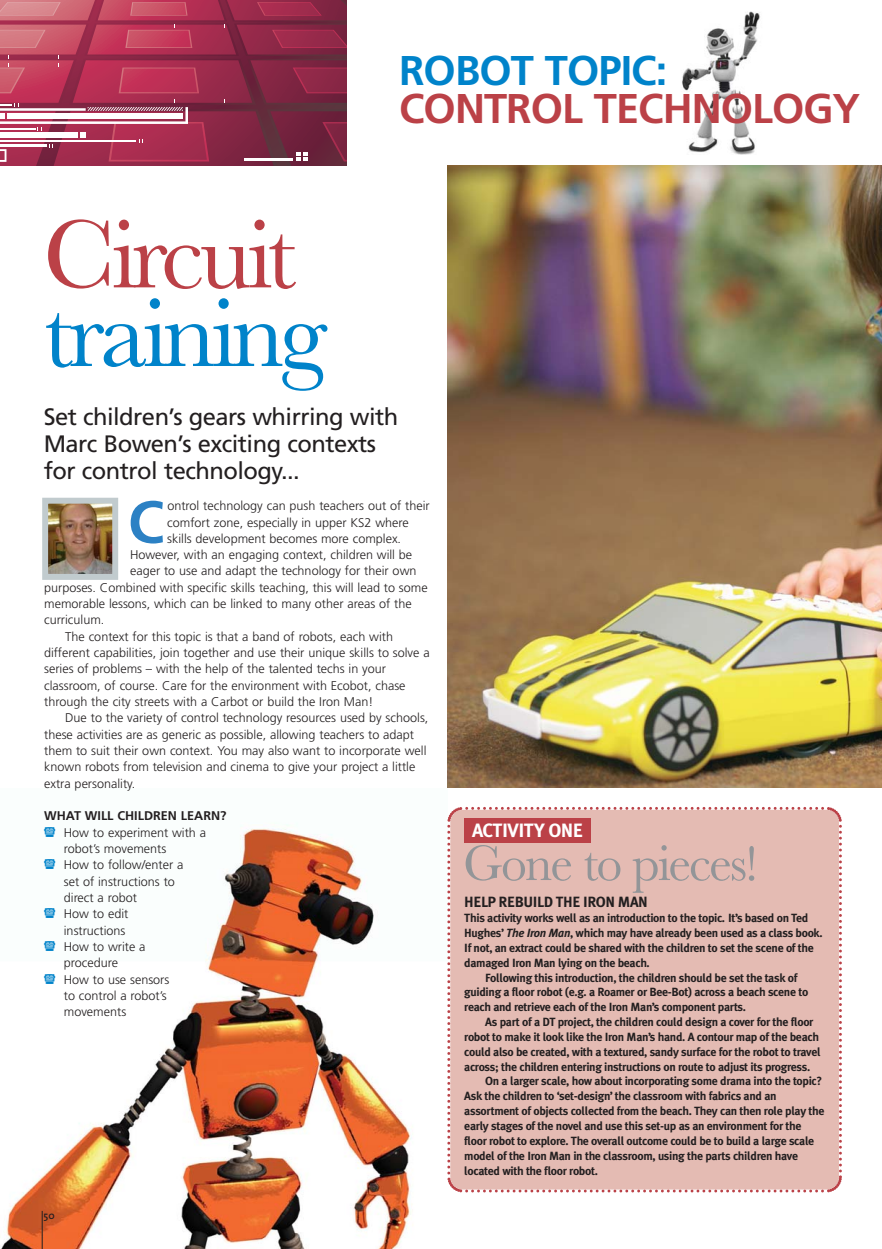
<style>
.page{position:relative;width:882px;height:1249px;background:#fff}
.page>*{position:absolute;margin:0;border:0;box-sizing:border-box;transform-origin:0 0}
.t1{font:100.8px "Baskerville";letter-spacing:-.05em;color:#0083ca}
.t2{font:100.8px "Baskerville";letter-spacing:-.05em;color:#bb4147}
.t3{font:700 59.4px "Frutiger";color:#2c81c4}
.t4{font:51.9px "Baskerville";letter-spacing:-.04em;color:#939598}
.t5{font:700 41.55px "Frutiger";letter-spacing:-.02em;color:#bb4147}
.t6{font:700 41.55px "Frutiger";letter-spacing:-.02em;color:#0083ca}
.t7{font:23.7px/26.7px "Frutiger";letter-spacing:-.02em;color:#231f20}
.t8{font:700 19.35px "Meta Plus";letter-spacing:-.025em;color:#fff}
.t9{font:700 14.85px "Meta Plus";letter-spacing:-.025em;color:#231f20}
.t10{font:300 12.6px "Frutiger";color:#231f20}
.t11{font:700 12.6px "Frutiger";color:#231f20}
.t12{font:700 11.85px "Meta Plus";letter-spacing:-.03em;color:#231f20}
.t13{font:600 10.35px "The Sans";color:#231f20}
.s1{font-family:"Great Head";font-weight:400;color:#0083ca}
.s2{font-style:italic}
</style>
<div class="page">
<img style="left:1px;top:824px;width:411px;height:425px">
<div style="left:447px;top:807px;width:395px;height:386px;background:#e4bbb3"></div>
<img style="left:447px;top:165px;width:434px;height:623px">
<hr style="left:42px;top:1211px;width:1px;height:38px;background:#231f20">
<div style="left:464px;top:818px;width:126px;height:24px;background:#bb4147"></div>
<img style="left:49px;top:505px;width:62px;height:68px">
<div style="left:42px;top:498px;width:76px;height:82px;border:6px solid #c1cbce"></div>
<img style="left:682px;top:11px;width:78px;height:143px">
<svg style="left:0;top:0;width:346px;height:165px;background:#a23e59"></svg>
<h1 class="t2" style="left:44px;top:218px;width:254px">Circuit</h1>
<h1 class="t1" style="left:44px;top:296px;width:284px">training</h1>
<h3 class="t6" style="left:399px;top:54px;width:269px">ROBOT TOPIC:</h3>
<h3 class="t5" style="left:399px;top:91px;width:462px">CONTROL TECHNOLOGY</h3>
<h3 class="t7" style="left:44px;top:406px;width:356px">Set children’s gears whirring with<br>Marc Bowen’s exciting contexts for control technology...</h3>
<h2 class="t3" style="left:128px;top:498px;width:38px">C</h2>
<p class="t10" style="left:167px;top:501px;width:264px">ontrol technology can push teachers out of their</p>
<p class="t10" style="left:167px;top:517px;width:243px">comfort zone, especially in upper KS2 where</p>
<p class="t10" style="left:167px;top:533px;width:235px">skills development becomes more complex.</p>
<p class="t10" style="left:130px;top:550px;width:284px">However, with an engaging context, children will be</p>
<p class="t10" style="left:130px;top:566px;width:288px">eager to use and adapt the technology for their own</p>
<p class="t10" style="left:44px;top:582px;width:385px">purposes. Combined with specific skills teaching, this will lead to some</p>
<p class="t10" style="left:44px;top:599px;width:369px">memorable lessons, which can be linked to many other areas of the</p>
<p class="t10" style="left:44px;top:615px;width:62px">curriculum.</p>
<p class="t10" style="left:65px;top:631px;width:329px">The context for this topic is that a band of robots, each with</p>
<p class="t10" style="left:44px;top:648px;width:387px">different capabilities, join together and use their unique skills to solve a</p>
<p class="t10" style="left:44px;top:664px;width:343px">series of problems – with the help of the talented techs in your</p>
<p class="t10" style="left:44px;top:680px;width:363px">classroom, of course. Care for the environment with Ecobot, chase</p>
<p class="t10" style="left:44px;top:697px;width:330px">through the city streets with a Carbot or build the Iron Man!</p>
<p class="t10" style="left:65px;top:713px;width:364px">Due to the variety of control technology resources used by schools,</p>
<p class="t10" style="left:44px;top:729px;width:371px">these activities are as generic as possible, allowing teachers to adapt</p>
<p class="t10" style="left:44px;top:745px;width:384px">them to suit their own context. You may also want to incorporate well</p>
<p class="t10" style="left:44px;top:762px;width:372px">known robots from television and cinema to give your project a little</p>
<p class="t10" style="left:44px;top:778px;width:92px">extra personality.</p>
<p class="t11" style="left:44px;top:811px;width:184px">WHAT WILL CHILDREN LEARN?</p>
<p class="t10" style="left:44px;top:827px;width:163px"><span class="s1">S</span> How to experiment with a</p>
<p class="t10" style="left:64px;top:843px;width:104px">robot’s movements</p>
<p class="t10" style="left:44px;top:860px;width:141px"><span class="s1">S</span> How to follow/enter a</p>
<p class="t10" style="left:64px;top:876px;width:113px">set of instructions to</p>
<p class="t10" style="left:64px;top:892px;width:75px">direct a robot</p>
<p class="t10" style="left:44px;top:909px;width:86px"><span class="s1">S</span> How to edit</p>
<p class="t10" style="left:64px;top:925px;width:63px">instructions</p>
<p class="t10" style="left:44px;top:941px;width:103px"><span class="s1">S</span> How to write a</p>
<p class="t10" style="left:64px;top:958px;width:56px">procedure</p>
<p class="t10" style="left:44px;top:974px;width:127px"><span class="s1">S</span> How to use sensors</p>
<p class="t10" style="left:64px;top:990px;width:104px">to control a robot’s</p>
<p class="t10" style="left:64px;top:1007px;width:64px">movements</p>
<p class="t13" style="left:44px;top:1206px;width:13px">50</p>
<h3 class="t8" style="left:472px;top:822px;width:113px">ACTIVITY ONE</h3>
<h3 class="t4" style="left:463px;top:844px;width:296px">Gone to pieces!</h3>
<p class="t9" style="left:464px;top:896px;width:185px">HELP REBUILD THE IRON MAN</p>
<p class="t12" style="left:464px;top:913px;width:345px">This activity works well as an introduction to the topic. It’s based on Ted</p>
<p class="t12" style="left:464px;top:928px;width:360px">Hughes’ <span class="s2">The Iron Man</span>, which may have already been used as a class book.</p>
<p class="t12" style="left:464px;top:943px;width:351px">If not, an extract could be shared with the children to set the scene of the</p>
<p class="t12" style="left:464px;top:958px;width:187px">damaged Iron Man lying on the beach.</p>
<p class="t12" style="left:485px;top:972px;width:313px">Following this introduction, the children should be set the task of</p>
<p class="t12" style="left:464px;top:987px;width:345px">guiding a floor robot (e.g. a Roamer or Bee-Bot) across a beach scene to</p>
<p class="t12" style="left:464px;top:1002px;width:283px">reach and retrieve each of the Iron Man’s component parts.</p>
<p class="t12" style="left:485px;top:1017px;width:329px">As part of a DT project, the children could design a cover for the floor</p>
<p class="t12" style="left:464px;top:1032px;width:356px">robot to make it look like the Iron Man’s hand. A contour map of the beach</p>
<p class="t12" style="left:464px;top:1047px;width:358px">could also be created, with a textured, sandy surface for the robot to travel</p>
<p class="t12" style="left:464px;top:1062px;width:347px">across; the children entering instructions on route to adjust its progress.</p>
<p class="t12" style="left:485px;top:1076px;width:338px">On a larger scale, how about incorporating some drama into the topic?</p>
<p class="t12" style="left:464px;top:1091px;width:314px">Ask the children to ‘set-design’ the classroom with fabrics and an</p>
<p class="t12" style="left:464px;top:1106px;width:362px">assortment of objects collected from the beach. They can then role play the</p>
<p class="t12" style="left:464px;top:1121px;width:339px">early stages of the novel and use this set-up as an environment for the</p>
<p class="t12" style="left:464px;top:1136px;width:351px">floor robot to explore. The overall outcome could be to build a large scale</p>
<p class="t12" style="left:464px;top:1151px;width:335px">model of the Iron Man in the classroom, using the parts children have</p>
<p class="t12" style="left:464px;top:1165px;width:135px">located with the floor robot.</p>
</div>
